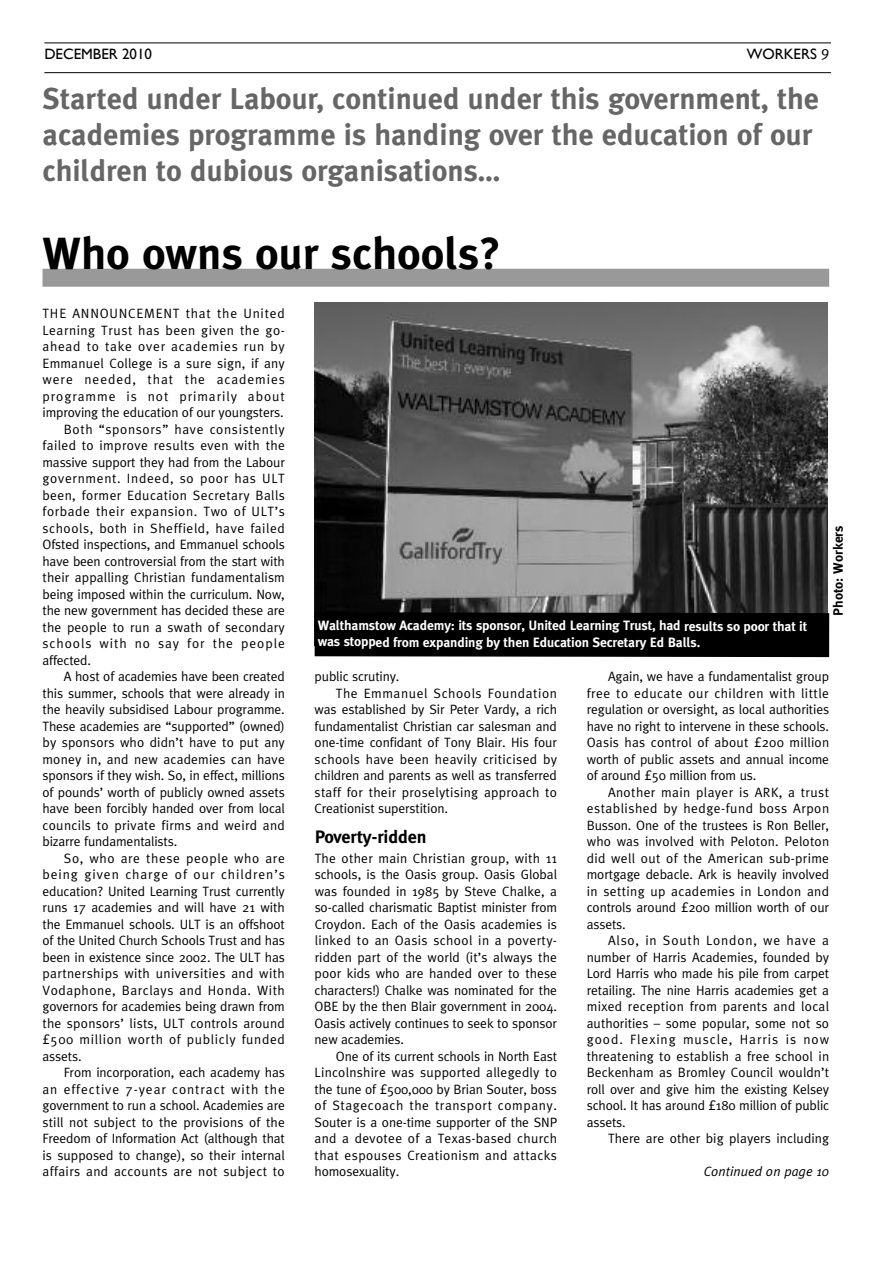
<style>
.page{position:relative;width:893px;height:1263px;background:#fff}
.page>*{position:absolute;margin:0;border:0;box-sizing:border-box;transform-origin:0 0}
.t1{font:700 45px "Meta Plus";color:#000}
.t2{font:700 30px/36px "Meta Plus";color:#666}
.t3{font:700 18px "Meta Plus";letter-spacing:-.01em;color:#000}
.t4{font:15px "Gill Sans";color:#000}
.t5{font:13.5px/16.5px "Meta Plus";letter-spacing:-.01em;color:#000;text-align:justify}
.t6{font:13.5px "Meta Plus";letter-spacing:.04em;color:#000}
.t7{font:13.5px "Meta Plus";letter-spacing:.015em;color:#000}
.t8{font:700 13.5px/16.4px "Meta Plus";letter-spacing:-.01em;color:#fff}
.t9{font:13.5px "Meta Plus";letter-spacing:.07em;color:#000}
.t10{font:13.5px "Meta Plus";letter-spacing:.01em;color:#000}
.t11{font:13.5px "Meta Plus";letter-spacing:.03em;color:#000}
.t12{font:13.5px "Meta Plus";letter-spacing:.045em;color:#000}
.t13{font:13.5px "Meta Plus";letter-spacing:.02em;color:#000}
.t14{font:13.5px "Meta Plus";letter-spacing:.025em;color:#000}
.t15{font:13.5px "Meta Plus";letter-spacing:.065em;color:#000}
.t16{font:13.5px "Meta Plus";letter-spacing:.05em;color:#000}
.t17{font:13.5px "Meta Plus";letter-spacing:.055em;color:#000}
.t18{font:13.5px "Meta Plus";letter-spacing:.06em;color:#000}
.t19{font:italic 13.5px "Meta Plus";color:#000}
.t20{font:700 13.5px "Meta Plus";color:#000}
.s1{font-family:"Meta Caps"}
</style>
<div class="page">
<hr style="left:44px;top:43px;width:787px;height:1px;background:#000">
<hr style="left:44px;top:72px;width:787px;height:1px;background:#000">
<div style="left:43px;top:269px;width:786px;height:18px;background:#999"></div>
<img style="left:315px;top:302px;width:513px;height:310px">
<div style="left:315px;top:612px;width:514px;height:45px;background:#000"></div>
<p class="t4" style="left:44px;top:45px;width:109px">DECEMBER 2010</p>
<p class="t4" style="left:747px;top:45px;width:84px">WORKERS <span class="s1">9</span></p>
<h2 class="t2" style="left:43px;top:83px;width:778px">Started under Labour, continued under this government, the academies programme is handing over the education of our children to dubious organisations…</h2>
<h1 class="t1" style="left:43px;top:237px;width:460px">Who owns our schools?</h1>
<p class="t18" style="left:43px;top:309px;width:244px">THE ANNOUNCEMENT that the United</p>
<p class="t6" style="left:43px;top:325px;width:244px">Learning Trust has been given the go-</p>
<p class="t17" style="left:43px;top:342px;width:244px">ahead to take over academies run by</p>
<p class="t7" style="left:43px;top:358px;width:244px">Emmanuel College is a sure sign, if any</p>
<p class="t9" style="left:43px;top:375px;width:244px">were needed, that the academies</p>
<p class="t9" style="left:43px;top:391px;width:244px">programme is not primarily about</p>
<p class="t5" style="left:43px;top:405px;width:243px">improving the education of our youngsters.</p>
<p class="t12" style="left:64px;top:424px;width:223px">Both “sponsors” have consistently</p>
<p class="t14" style="left:43px;top:441px;width:244px">failed to improve results even with the</p>
<p class="t5" style="left:43px;top:455px;width:244px">massive support they had from the Labour</p>
<p class="t16" style="left:43px;top:474px;width:244px">government. Indeed, so poor has ULT</p>
<p class="t11" style="left:43px;top:490px;width:244px">been, former Education Secretary Balls</p>
<p class="t6" style="left:43px;top:507px;width:244px">forbade their expansion. Two of ULT’s</p>
<p class="t6" style="left:43px;top:523px;width:244px">schools, both in Sheffield, have failed</p>
<p class="t5" style="left:43px;top:537px;width:244px">Ofsted inspections, and Emmanuel schools</p>
<p class="t5" style="left:43px;top:554px;width:244px">have been controversial from the start with</p>
<p class="t10" style="left:43px;top:573px;width:244px">their appalling Christian fundamentalism</p>
<p class="t5" style="left:43px;top:587px;width:244px">being imposed within the curriculum. Now,</p>
<p class="t5" style="left:43px;top:603px;width:244px">the new government has decided these are</p>
<p class="t7" style="left:43px;top:622px;width:244px">the people to run a swath of secondary</p>
<p class="t9" style="left:43px;top:639px;width:244px">schools with no say for the people</p>
<p class="t5" style="left:43px;top:653px;width:50px">affected.</p>
<p class="t5" style="left:64px;top:669px;width:223px">A host of academies have been created</p>
<p class="t5" style="left:43px;top:686px;width:244px">this summer, schools that were already in</p>
<p class="t5" style="left:43px;top:702px;width:244px">the heavily subsidised Labour programme.</p>
<p class="t5" style="left:43px;top:719px;width:244px">These academies are “supported” (owned)</p>
<p class="t10" style="left:43px;top:738px;width:244px">by sponsors who didn’t have to put any</p>
<p class="t7" style="left:43px;top:754px;width:244px">money in, and new academies can have</p>
<p class="t5" style="left:43px;top:768px;width:244px">sponsors if they wish. So, in effect, millions</p>
<p class="t5" style="left:43px;top:785px;width:244px">of pounds’ worth of publicly owned assets</p>
<p class="t5" style="left:43px;top:801px;width:244px">have been forcibly handed over from local</p>
<p class="t13" style="left:43px;top:820px;width:244px">councils to private firms and weird and</p>
<p class="t5" style="left:43px;top:834px;width:136px">bizarre fundamentalists.</p>
<p class="t12" style="left:64px;top:853px;width:223px">So, who are these people who are</p>
<p class="t9" style="left:43px;top:870px;width:244px">being given charge of our children’s</p>
<p class="t5" style="left:43px;top:884px;width:244px">education? United Learning Trust currently</p>
<p class="t5" style="left:43px;top:900px;width:244px">runs 17 academies and will have 21 with</p>
<p class="t5" style="left:43px;top:917px;width:244px">the Emmanuel schools. ULT is an offshoot</p>
<p class="t5" style="left:43px;top:933px;width:244px">of the United Church Schools Trust and has</p>
<p class="t5" style="left:43px;top:950px;width:244px">been in existence since 2002. The ULT has</p>
<p class="t11" style="left:43px;top:969px;width:244px">partnerships with universities and with</p>
<p class="t6" style="left:42px;top:985px;width:244px">Vodaphone, Barclays and Honda. With</p>
<p class="t5" style="left:42px;top:999px;width:244px">governors for academies being drawn from</p>
<p class="t7" style="left:42px;top:1018px;width:244px">the sponsors’ lists, ULT controls around</p>
<p class="t12" style="left:42px;top:1035px;width:244px">£500 million worth of publicly funded</p>
<p class="t5" style="left:42px;top:1049px;width:41px">assets.</p>
<p class="t5" style="left:64px;top:1065px;width:223px">From incorporation, each academy has</p>
<p class="t15" style="left:42px;top:1084px;width:244px">an effective 7-year contract with the</p>
<p class="t5" style="left:42px;top:1098px;width:244px">government to run a school. Academies are</p>
<p class="t10" style="left:42px;top:1117px;width:244px">still not subject to the provisions of the</p>
<p class="t5" style="left:42px;top:1131px;width:244px">Freedom of Information Act (although that</p>
<p class="t5" style="left:42px;top:1148px;width:244px">is supposed to change), so their internal</p>
<p class="t11" style="left:42px;top:1167px;width:244px">affairs and accounts are not subject to</p>
<p class="t8" style="left:318px;top:619px;width:491px">Walthamstow Academy: its sponsor, United Learning Trust, had results so poor that it was stopped from expanding by then Education Secretary Ed Balls.</p>
<p class="t20" style="left:833px;top:616px;width:92px;rotate:-90deg">Photo: Workers</p>
<p class="t5" style="left:315px;top:669px;width:86px">public scrutiny.</p>
<p class="t6" style="left:336px;top:688px;width:223px">The Emmanuel Schools Foundation</p>
<p class="t5" style="left:315px;top:702px;width:244px">was established by Sir Peter Vardy, a rich</p>
<p class="t5" style="left:315px;top:719px;width:244px">fundamentalist Christian car salesman and</p>
<p class="t5" style="left:315px;top:735px;width:244px">one-time confidant of Tony Blair. His four</p>
<p class="t14" style="left:315px;top:754px;width:244px">schools have been heavily criticised by</p>
<p class="t5" style="left:315px;top:768px;width:244px">children and parents as well as transferred</p>
<p class="t13" style="left:315px;top:787px;width:244px">staff for their proselytising approach to</p>
<p class="t5" style="left:315px;top:801px;width:135px">Creationist superstition.</p>
<h3 class="t3" style="left:315px;top:830px;width:113px">Poverty-ridden</h3>
<p class="t5" style="left:315px;top:851px;width:244px">The other main Christian group, with 11 schools, is the Oasis group. Oasis Global was founded in 1985 by Steve Chalke, a so-called charismatic Baptist minister from Croydon. Each of the Oasis academies is linked to an Oasis school in a poverty&shy;ridden part of the world (it’s always the poor kids who are handed over to these characters!) Chalke was nominated for the OBE by the then Blair government in 2004.<br>Oasis actively continues to seek to sponsor new academies.</p>
<p class="t5" style="left:315px;top:1049px;width:244px;text-indent:21px">One of its current schools in North East Lincolnshire was supported allegedly to the tune of £500,000 by Brian Souter, boss of Stagecoach the transport company.<br>Souter is a one-time supporter of the SNP and a devotee of a Texas-based church that espouses Creationism and attacks homosexuality.</p>
<p class="t5" style="left:587px;top:669px;width:244px;text-indent:21px">Again, we have a fundamentalist group free to educate our children with little regulation or oversight, as local authorities have no right to intervene in these schools.<br>Oasis has control of about £200 million worth of public assets and annual income of around £50 million from us.</p>
<p class="t5" style="left:587px;top:785px;width:244px;text-indent:21px">Another main player is ARK, a trust established by hedge-fund boss Arpon Busson. One of the trustees is Ron Beller, who was involved with Peloton. Peloton did well out of the American sub-prime mortgage debacle. Ark is heavily involved in setting up academies in London and controls around £200 million worth of our assets.</p>
<p class="t5" style="left:587px;top:933px;width:244px;text-indent:21px">Also, in South London, we have a number of Harris Academies, founded by Lord Harris who made his pile from carpet retailing. The nine Harris academies get a mixed reception from parents and local authorities – some popular, some not so good. Flexing muscle, Harris is now threatening to establish a free school in Beckenham as Bromley Council wouldn’t roll over and give him the existing Kelsey school. It has around £180 million of public assets.</p>
<p class="t5" style="left:608px;top:1131px;width:223px">There are other big players including</p>
<p class="t19" style="left:704px;top:1167px;width:127px">Continued on page 10</p>
</div>
